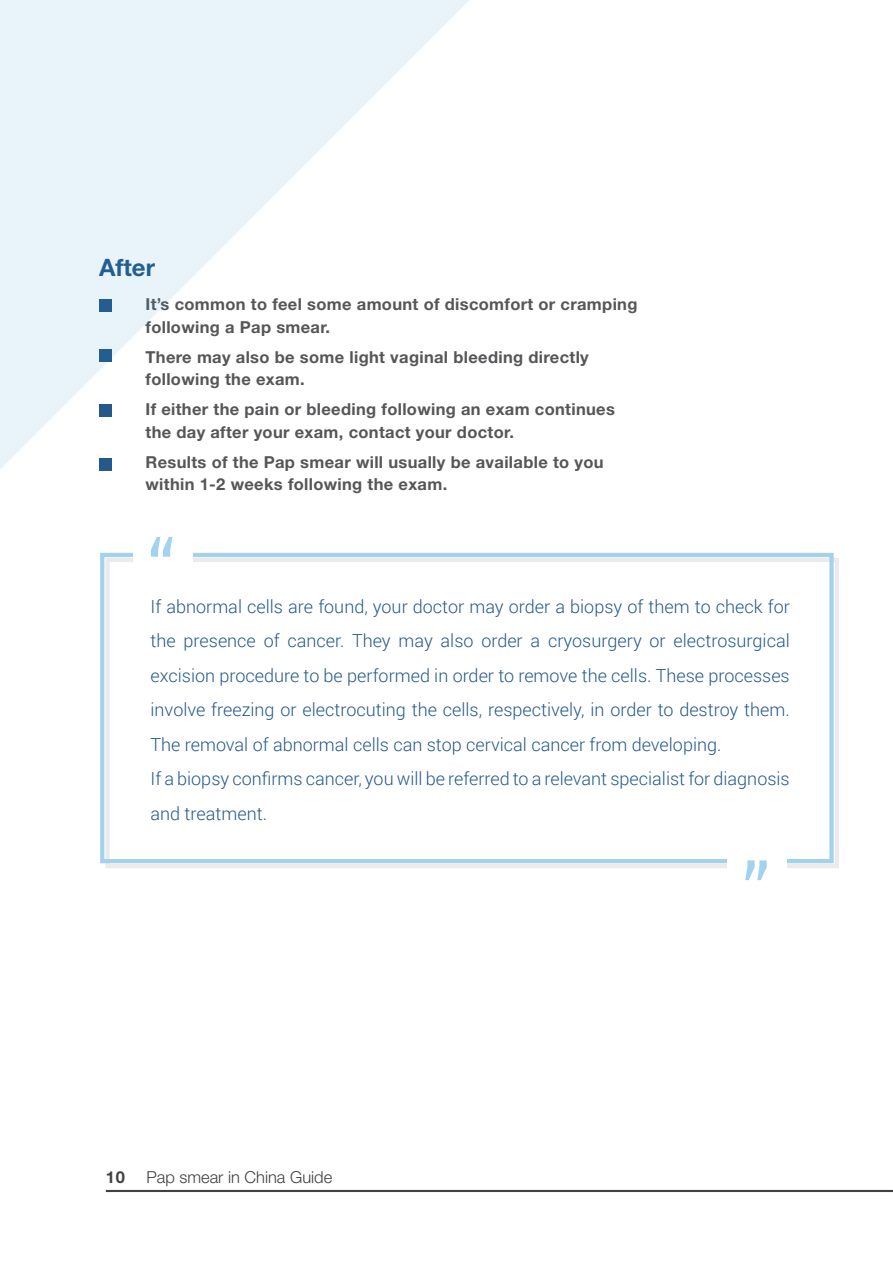
<style>
.page{position:relative;width:893px;height:1263px;background:#fff}
.page>*{position:absolute;margin:0;border:0;box-sizing:border-box;transform-origin:0 0}
.t1{font:75px "Roboto";color:#a2d2ec}
.t2{font:700 24px "Helvetica Neue LT Std";color:#25598a}
.t3{font:300 18px/34.5px "Roboto";color:#25598a}
.t4{font:700 16.5px/22.5px "Helvetica Neue LT Std";letter-spacing:.02em;color:#565659}
.t5{font:300 16.5px "Helvetica Neue LT Std";color:#414042}
.t6{font:700 16.5px "Helvetica Neue LT Std";color:#414042}
</style>
<div class="page">
<div style="left:105px;top:558px;width:734px;height:310px;border:4px solid #ebebed"></div>
<div style="left:100px;top:553px;width:734px;height:310px;border:4px solid #a2d2ec"></div>
<div style="left:133px;top:539px;width:60px;height:46px;background:#fff"></div>
<div style="left:728px;top:840px;width:59px;height:46px;background:#fff"></div>
<svg style="left:0;top:0;width:469px;height:470px;fill:#e9f4fa"></svg>
<hr style="left:106px;top:1190px;width:787px;height:2px;background:#414042">
<h2 class="t2" style="left:99px;top:253px;width:57px">After</h2>
<p class="t4" style="left:146px;top:292px;width:493px">It’s common to feel some amount of discomfort or cramping following a Pap smear.</p>
<p class="t4" style="left:146px;top:345px;width:445px">There may also be some light vaginal bleeding directly following the exam.</p>
<p class="t4" style="left:146px;top:398px;width:471px">If either the pain or bleeding following an exam continues the day after your exam, contact your doctor.</p>
<p class="t4" style="left:146px;top:450px;width:460px">Results of the Pap smear will usually be available to you within 1-2 weeks following the exam.</p>
<h1 class="t1" style="left:148px;top:515px;width:29px">“</h1>
<p class="t3" style="left:151px;top:588px;width:641px">If abnormal cells are found, your doctor may order a biopsy of them to check for the presence of cancer. They may also order a cryosurgery or electrosurgical excision procedure to be performed in order to remove the cells. These processes involve freezing or electrocuting the cells, respectively, in order to destroy them.<br>The removal of abnormal cells can stop cervical cancer from developing.<br>If a biopsy confirms cancer, you will be referred to a relevant specialist for diagnosis and treatment.</p>
<p class="t6" style="left:106px;top:1167px;width:21px">10</p>
<p class="t5" style="left:146px;top:1167px;width:187px">Pap smear in China Guide</p>
<h1 class="t1" style="left:770px;top:902px;width:29px;rotate:-180deg">“</h1>
</div>
